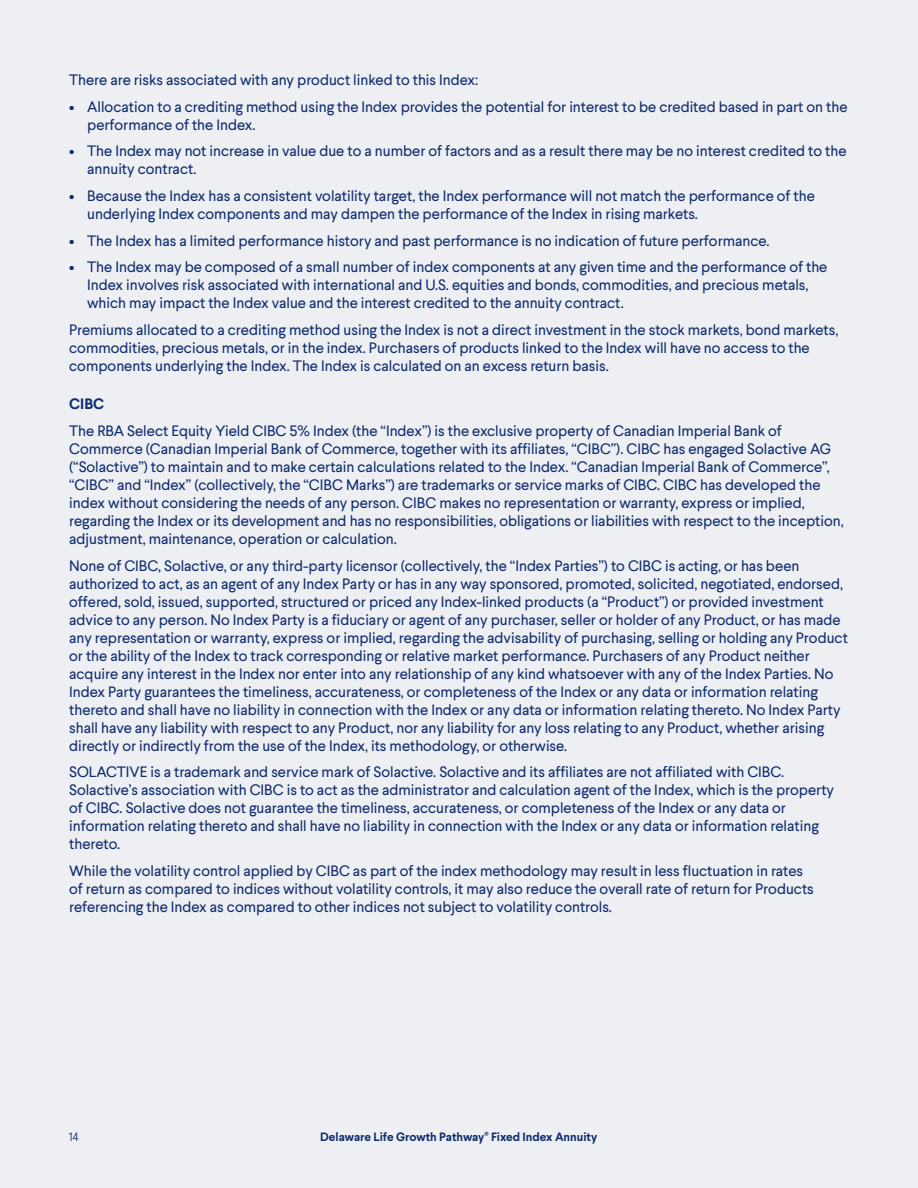
<style>
.page{position:relative;width:918px;height:1188px;background:#eeeff3}
.page>*{position:absolute;margin:0;border:0;box-sizing:border-box;transform-origin:0 0}
.t1{font:15px/18px "Larsseit";color:#0d2b6d}
.t2{font:700 15px "Larsseit";color:#0d2b6d}
.t3{font:700 12px "Larsseit";color:#0d2b6d}
.t4{font:300 12px "Larsseit";color:#0d2b6d}
</style>
<div class="page">
<p class="t1" style="left:69px;top:71px;width:411px">There are risks associated with any product linked to this Index:</p>
<p class="t1" style="left:87px;top:97px;width:762px;text-indent:-18px">• Allocation to a crediting method using the Index provides the potential for interest to be credited based in part on the performance of the Index.</p>
<p class="t1" style="left:87px;top:142px;width:761px;text-indent:-18px">• The Index may not increase in value due to a number of factors and as a result there may be no interest credited to the annuity contract.</p>
<p class="t1" style="left:87px;top:187px;width:729px;text-indent:-18px">• Because the Index has a consistent volatility target, the Index performance will not match the performance of the underlying Index components and may dampen the performance of the Index in rising markets.</p>
<p class="t1" style="left:69px;top:231px;width:702px">• The Index has a limited performance history and past performance is no indication of future performance.</p>
<p class="t1" style="left:87px;top:258px;width:742px;text-indent:-18px">• The Index may be composed of a small number of index components at any given time and the performance of the<br>Index involves risk associated with international and U.S. equities and bonds, commodities, and precious metals, which may impact the Index value and the interest credited to the annuity contract.</p>
<p class="t1" style="left:69px;top:321px;width:771px">Premiums allocated to a crediting method using the Index is not a direct investment in the stock markets, bond markets, commodities, precious metals, or in the index. Purchasers of products linked to the Index will have no access to the components underlying the Index. The Index is calculated on an excess return basis.</p>
<p class="t2" style="left:69px;top:394px;width:37px">CIBC</p>
<p class="t1" style="left:69px;top:421px;width:776px">The RBA Select Equity Yield CIBC 5% Index (the “Index”) is the exclusive property of Canadian Imperial Bank of Commerce (Canadian Imperial Bank of Commerce, together with its affiliates, “CIBC”). CIBC has engaged Solactive AG (“Solactive”) to maintain and to make certain calculations related to the Index. “Canadian Imperial Bank of Commerce”, “CIBC” and “Index” (collectively, the “CIBC Marks”) are trademarks or service marks of CIBC. CIBC has developed the index without considering the needs of any person. CIBC makes no representation or warranty, express or implied, regarding the Index or its development and has no responsibilities, obligations or liabilities with respect to the inception, adjustment, maintenance, operation or calculation.</p>
<p class="t1" style="left:69px;top:556px;width:780px">None of CIBC, Solactive, or any third-party licensor (collectively, the “Index Parties”) to CIBC is acting, or has been authorized to act, as an agent of any Index Party or has in any way sponsored, promoted, solicited, negotiated, endorsed, offered, sold, issued, supported, structured or priced any Index-linked products (a “Product”) or provided investment advice to any person. No Index Party is a fiduciary or agent of any purchaser, seller or holder of any Product, or has made any representation or warranty, express or implied, regarding the advisability of purchasing, selling or holding any Product or the ability of the Index to track corresponding or relative market performance. Purchasers of any Product neither acquire any interest in the Index nor enter into any relationship of any kind whatsoever with any of the Index Parties. No Index Party guarantees the timeliness, accurateness, or completeness of the Index or any data or information relating thereto and shall have no liability in connection with the Index or any data or information relating thereto. No Index Party shall have any liability with respect to any Product, nor any liability for any loss relating to any Product, whether arising directly or indirectly from the use of the Index, its methodology, or otherwise.</p>
<p class="t1" style="left:69px;top:763px;width:767px">SOLACTIVE is a trademark and service mark of Solactive. Solactive and its affiliates are not affiliated with CIBC.<br>Solactive’s association with CIBC is to act as the administrator and calculation agent of the Index, which is the property of CIBC. Solactive does not guarantee the timeliness, accurateness, or completeness of the Index or any data or information relating thereto and shall have no liability in connection with the Index or any data or information relating thereto.</p>
<p class="t1" style="left:69px;top:861px;width:746px">While the volatility control applied by CIBC as part of the index methodology may result in less fluctuation in rates of return as compared to indices without volatility controls, it may also reduce the overall rate of return for Products referencing the Index as compared to other indices not subject to volatility controls.</p>
<p class="t4" style="left:69px;top:1129px;width:12px">14</p>
<p class="t3" style="left:320px;top:1129px;width:279px">Delaware Life Growth Pathway<sup>®</sup> Fixed Index Annuity</p>
</div>
